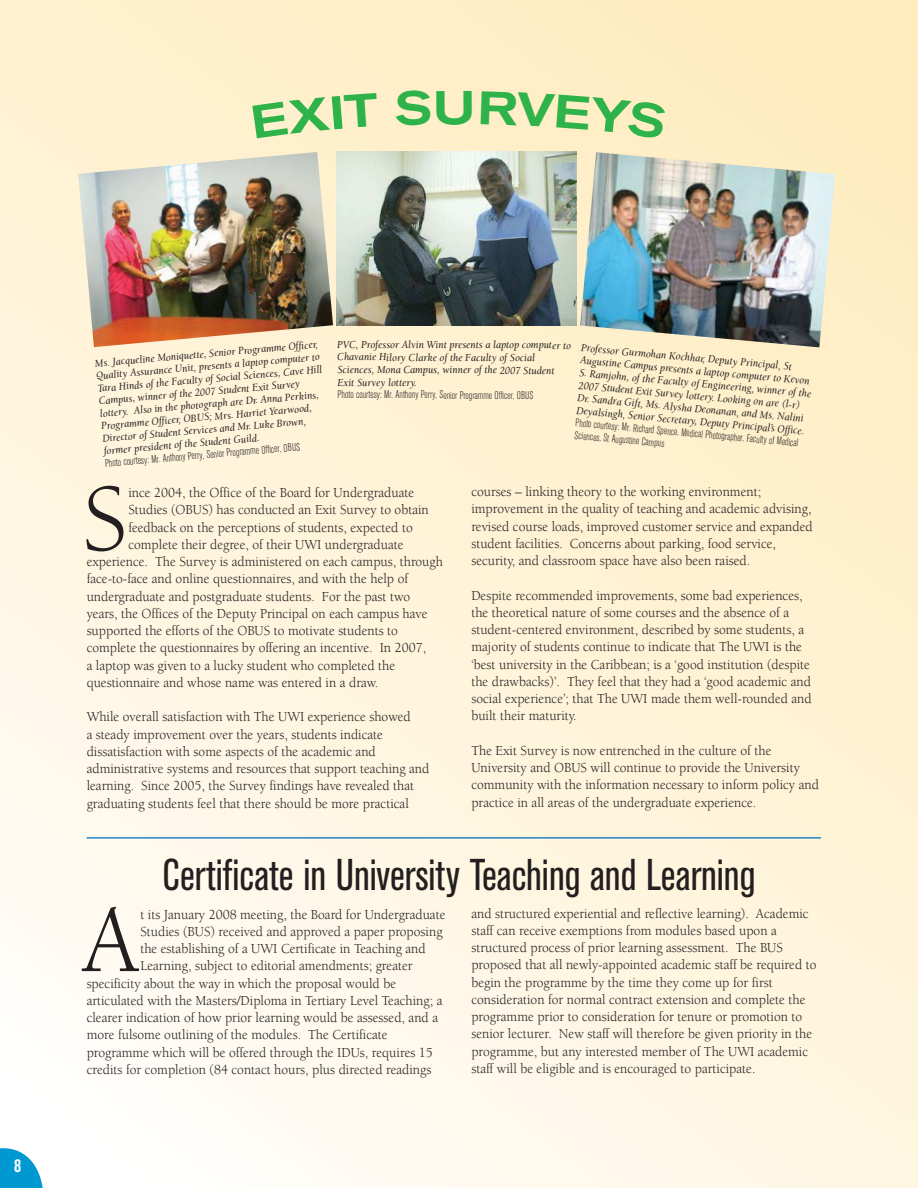
<style>
.page{position:relative;width:918px;height:1188px;background:#fff}
.page>*{position:absolute;margin:0;border:0;box-sizing:border-box;transform-origin:0 0}
.t1{font:97.65px "Berkeley";color:#231f20;scale:.95 1}
.t2{font:500 expanded 46.5px "Akzidenz Grotesk BE";color:#2db34a}
.t3{font:condensed 44.1px "Akzidenz Grotesk BE";color:#231f20;scale:.95 1}
.t4{font:700 condensed 18.9px "Akzidenz Grotesk BE";color:#fff;scale:.95 1}
.t5{font:14.1px/17.2px "Berkeley";color:#231f20;scale:.95 1}
.t6{font:italic 11.1px/12.6px "Berkeley";color:#231f20;scale:.95 1}
.t7{font:300 condensed 11.1px/12.5px "Akzidenz Grotesk BE";color:#231f20;scale:.95 1}
.t8{font:italic 10.95px/12.6px "Berkeley";letter-spacing:-.005em;color:#231f20;scale:.95 1}
.t9{font:300 condensed 10.95px "Akzidenz Grotesk BE";letter-spacing:-.005em;color:#231f20;scale:.95 1}
</style>
<div class="page">
<div style="left:0;top:0;width:918px;height:1188px;background:linear-gradient(to bottom,#ffeec4,#fffaf0)"></div>
<hr style="left:87px;top:837px;width:734px;height:2px;background:#2483c6">
<img style="left:78px;top:152px;width:255px;height:195px">
<img style="left:337px;top:152px;width:240px;height:174px">
<img style="left:580px;top:152px;width:255px;height:195px">
<svg style="left:0;top:1148px;width:44px;height:40px"></svg>
<div style="left:252px;top:93px;width:127px;height:45px;background:#fff0cc"></div>
<svg style="left:395px;top:90px;width:36px;height:36px"></svg>
<div style="left:481px;top:91px;width:185px;height:48px;background:#ffeec6"></div>
<h2 class="t2" style="left:433px;top:80px;width:44px">U</h2>
<h3 class="t4" style="left:14px;top:1154px;width:9px">8</h3>
<p class="t8" style="left:94px;top:357px;width:239px;rotate:-5deg">Ms. Jacqueline Moniquette, Senior Programme Officer, Quality Assurance Unit, presents a laptop computer to Tara Hinds of the Faculty of Social Sciences, Cave Hill Campus, winner of the 2007 Student Exit Survey lottery. Also in the photograph are Dr. Anna Perkins, Programme Officer, OBUS; Mrs. Harriet Yearwood, Director of Student Services and Mr. Luke Brown, former president of the Student Guild.</p>
<p class="t9" style="left:105px;top:457px;width:208px;rotate:-5deg">Photo courtesy: Mr. Anthony Perry, Senior Programme Officer, OBUS</p>
<p class="t8" style="left:337px;top:339px;width:248px">PVC, Professor Alvin Wint presents a laptop computer to Chavanie Hilory Clarke of the Faculty of Social Sciences, Mona Campus, winner of the 2007 Student Exit Survey lottery.</p>
<p class="t9" style="left:338px;top:389px;width:208px">Photo courtesy: Mr. Anthony Perry, Senior Programme Officer, OBUS</p>
<p class="t6" style="left:582px;top:342px;width:247px;rotate:5deg">Professor Gurmohan Kochhar, Deputy Principal, St Augustine Campus presents a laptop computer to Kevon S. Ramjohn, of the Faculty of Engineering, winner of the 2007 Student Exit Survey lottery. Looking on are (l-r)<br>Dr. Sandra Gift, Ms. Alysha Deonanan, and Ms. Nalini Deyalsingh, Senior Secretary, Deputy Principal’s Office.</p>
<p class="t7" style="left:576px;top:417px;width:237px;rotate:5deg">Photo courtesy: Mr. Richard Spence, Medical Photographer, Faculty of Medical<br>Sciences, St Augustine Campus</p>
<h1 class="t1" style="left:82px;top:467px;width:49px">S</h1>
<p class="t5" style="left:128px;top:484px;width:302px">ince 2004, the Office of the Board for Undergraduate</p>
<p class="t5" style="left:128px;top:502px;width:318px">Studies (OBUS) has conducted an Exit Survey to obtain</p>
<p class="t5" style="left:128px;top:519px;width:301px">feedback on the perceptions of students, expected to</p>
<p class="t5" style="left:128px;top:536px;width:291px">complete their degree, of their UWI undergraduate</p>
<p class="t5" style="left:87px;top:553px;width:377px">experience. The Survey is administered on each campus, through</p>
<p class="t5" style="left:87px;top:571px;width:340px">face-to-face and online questionnaires, and with the help of</p>
<p class="t5" style="left:87px;top:588px;width:342px">undergraduate and postgraduate students. For the past two</p>
<p class="t5" style="left:87px;top:605px;width:360px">years, the Offices of the Deputy Principal on each campus have</p>
<p class="t5" style="left:87px;top:622px;width:329px">supported the efforts of the OBUS to motivate students to</p>
<p class="t5" style="left:87px;top:640px;width:359px">complete the questionnaires by offering an incentive. In 2007,</p>
<p class="t5" style="left:87px;top:657px;width:326px">a laptop was given to a lucky student who completed the</p>
<p class="t5" style="left:87px;top:674px;width:308px">questionnaire and whose name was entered in a draw.</p>
<p class="t5" style="left:87px;top:709px;width:362px">While overall satisfaction with The UWI experience showed<br>a steady improvement over the years, students indicate dissatisfaction with some aspects of the academic and administrative systems and resources that support teaching and learning. Since 2005, the Survey findings have revealed that graduating students feel that there should be more practical</p>
<p class="t5" style="left:471px;top:483px;width:361px">courses – linking theory to the working environment; improvement in the quality of teaching and academic advising, revised course loads, improved customer service and expanded student facilities. Concerns about parking, food service, security, and classroom space have also been raised.</p>
<p class="t5" style="left:471px;top:587px;width:360px">Despite recommended improvements, some bad experiences, the theoretical nature of some courses and the absence of a student-centered environment, described by some students, a majority of students continue to indicate that The UWI is the ‘best university in the Caribbean; is a ‘good institution (despite the drawbacks)’. They feel that they had a ‘good academic and social experience’; that The UWI made them well-rounded and built their maturity.</p>
<p class="t5" style="left:471px;top:742px;width:367px">The Exit Survey is now entrenched in the culture of the University and OBUS will continue to provide the University community with the information necessary to inform policy and practice in all areas of the undergraduate experience.</p>
<h3 class="t3" style="left:163px;top:850px;width:626px">Certificate in University Teaching and Learning</h3>
<h1 class="t1" style="left:82px;top:889px;width:61px">A</h1>
<p class="t5" style="left:140px;top:906px;width:323px">t its January 2008 meeting, the Board for Undergraduate</p>
<p class="t5" style="left:140px;top:923px;width:320px">Studies (BUS) received and approved a paper proposing</p>
<p class="t5" style="left:140px;top:940px;width:302px">the establishing of a UWI Certificate in Teaching and</p>
<p class="t5" style="left:140px;top:958px;width:288px">Learning, subject to editorial amendments; greater</p>
<p class="t5" style="left:87px;top:975px;width:327px">specificity about the way in which the proposal would be</p>
<p class="t5" style="left:87px;top:992px;width:376px">articulated with the Masters/Diploma in Tertiary Level Teaching; a</p>
<p class="t5" style="left:87px;top:1009px;width:371px">clearer indication of how prior learning would be assessed, and a</p>
<p class="t5" style="left:87px;top:1027px;width:318px">more fulsome outlining of the modules. The Certificate</p>
<p class="t5" style="left:87px;top:1044px;width:366px">programme which will be offered through the IDUs, requires 15</p>
<p class="t5" style="left:87px;top:1061px;width:364px">credits for completion (84 contact hours, plus directed readings</p>
<p class="t5" style="left:471px;top:905px;width:365px">and structured experiential and reflective learning). Academic staff can receive exemptions from modules based upon a structured process of prior learning assessment. The BUS proposed that all newly-appointed academic staff be required to begin the programme by the time they come up for first consideration for normal contract extension and complete the programme prior to consideration for tenure or promotion to senior lecturer. New staff will therefore be given priority in the programme, but any interested member of The UWI academic staff will be eligible and is encouraged to participate.</p>
</div>
